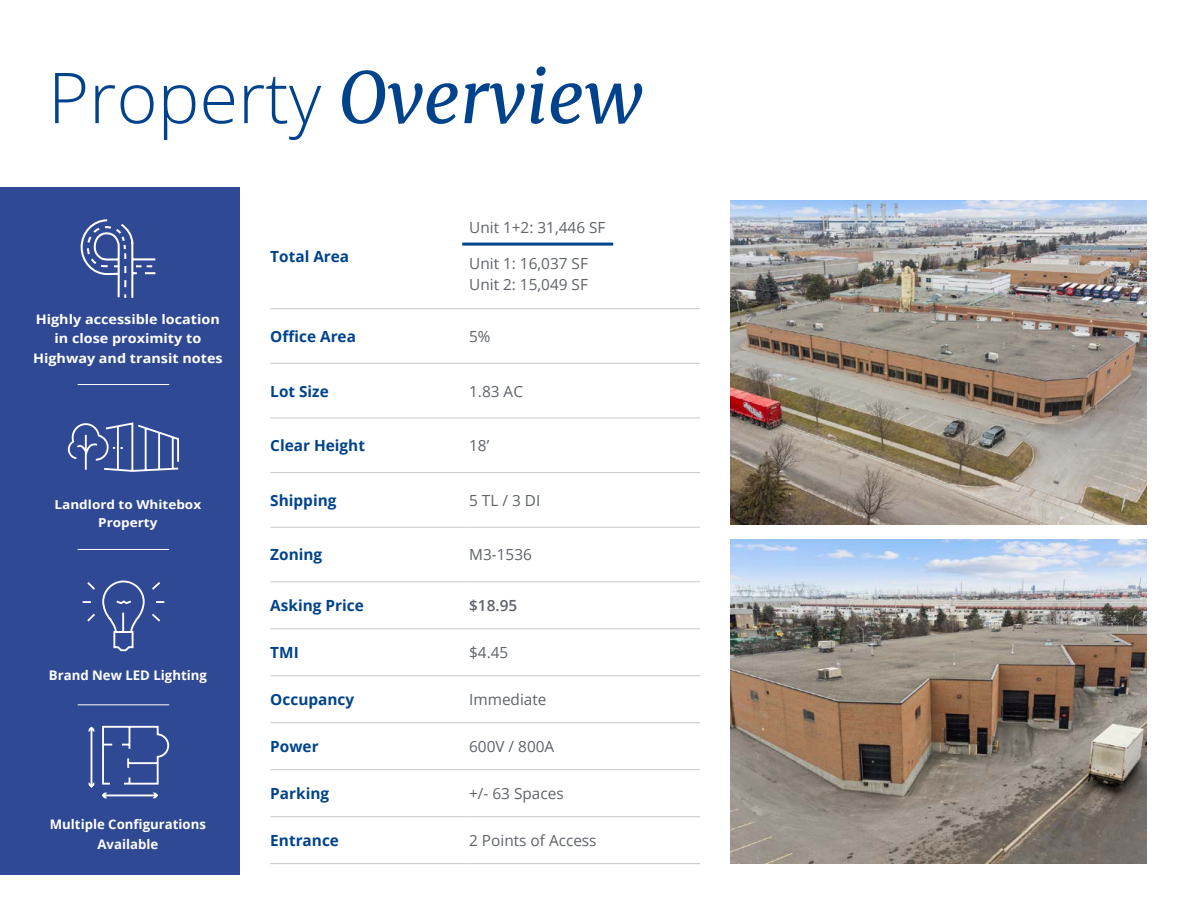
<style>
.page{position:relative;width:1188px;height:918px;background:#fff}
.page>*{position:absolute;margin:0;border:0;box-sizing:border-box;transform-origin:0 0}
.t1{font:300 70.35px "Open Sans";color:#00438c}
.t2{font:15.3px/21px "Open Sans";color:#5f636a}
.t3{font:700 15.3px "Open Sans";color:#00438c}
.t4{font:600 15.3px "Open Sans";color:#5f636a}
.t5{font:700 13.2px/19.8px "Open Sans";color:#fff;text-align:center}
.t6{font:700 13.05px/19.6px "Open Sans";color:#fff;text-align:center;scale:1.1 1}
.t7{font:700 12.3px/18.5px "Open Sans";color:#fff;text-align:center;scale:1.1 1}
.s1{font-family:"Merriweather";font-weight:400;font-style:italic}
</style>
<div class="page">
<img style="left:731px;top:539px;width:416px;height:325px">
<div style="left:0;top:188px;width:240px;height:687px;background:#304995"></div>
<hr style="left:78px;top:384px;width:91px;height:1px;background:#fff">
<hr style="left:78px;top:549px;width:91px;height:1px;background:#fff">
<hr style="left:78px;top:705px;width:91px;height:1px;background:#fff">
<hr style="left:270px;top:308px;width:199px;height:1px;background:#c7c9c8">
<hr style="left:469px;top:308px;width:231px;height:1px;background:#c7c9c8">
<hr style="left:270px;top:363px;width:199px;height:1px;background:#c7c9c8">
<hr style="left:270px;top:418px;width:199px;height:1px;background:#c7c9c8">
<hr style="left:469px;top:363px;width:231px;height:1px;background:#c7c9c8">
<hr style="left:469px;top:418px;width:231px;height:1px;background:#c7c9c8">
<hr style="left:270px;top:472px;width:199px;height:1px;background:#c7c9c8">
<hr style="left:469px;top:472px;width:231px;height:1px;background:#c7c9c8">
<hr style="left:270px;top:527px;width:199px;height:1px;background:#c7c9c8">
<hr style="left:469px;top:527px;width:231px;height:1px;background:#c7c9c8">
<hr style="left:270px;top:582px;width:199px;height:1px;background:#c7c9c8">
<hr style="left:469px;top:582px;width:231px;height:1px;background:#c7c9c8">
<hr style="left:270px;top:628px;width:199px;height:1px;background:#c7c9c8">
<hr style="left:469px;top:628px;width:231px;height:1px;background:#c7c9c8">
<hr style="left:270px;top:675px;width:199px;height:1px;background:#c7c9c8">
<hr style="left:469px;top:675px;width:231px;height:1px;background:#c7c9c8">
<hr style="left:270px;top:722px;width:199px;height:1px;background:#c7c9c8">
<hr style="left:469px;top:722px;width:231px;height:1px;background:#c7c9c8">
<hr style="left:270px;top:769px;width:199px;height:1px;background:#c7c9c8">
<hr style="left:469px;top:769px;width:231px;height:1px;background:#c7c9c8">
<hr style="left:270px;top:816px;width:199px;height:1px;background:#c7c9c8">
<hr style="left:469px;top:816px;width:231px;height:1px;background:#c7c9c8">
<hr style="left:270px;top:863px;width:199px;height:1px;background:#c7c9c8">
<hr style="left:469px;top:863px;width:231px;height:1px;background:#c7c9c8">
<svg style="left:80px;top:219px;width:76px;height:79px"></svg>
<svg style="left:67px;top:422px;width:113px;height:50px"></svg>
<img style="left:731px;top:200px;width:416px;height:325px">
<svg style="left:82px;top:580px;width:83px;height:72px"></svg>
<svg style="left:88px;top:725px;width:82px;height:74px"></svg>
<hr style="left:462px;top:243px;width:151px;height:3px;background:#00438c">
<h1 class="t1" style="left:48px;top:49px;width:597px">Property <span class="s1">Overview</span></h1>
<p class="t6" style="left:33px;top:309px;width:174px">Highly accessible location in close proximity to<br>Highway and transit notes</p>
<p class="t7" style="left:55px;top:495px;width:135px">Landlord to Whitebox<br>Property</p>
<p class="t5" style="left:49px;top:665px;width:160px">Brand New LED Lighting</p>
<p class="t5" style="left:50px;top:814px;width:158px">Multiple Configurations<br>Available</p>
<p class="t3" style="left:270px;top:245px;width:80px">Total Area</p>
<p class="t2" style="left:469px;top:217px;width:138px">Unit 1+2: 31,446 SF</p>
<p class="t2" style="left:469px;top:253px;width:120px">Unit 1: 16,037 SF<br>Unit 2: 15,049 SF</p>
<p class="t3" style="left:270px;top:326px;width:87px">Office Area</p>
<p class="t2" style="left:469px;top:325px;width:23px">5%</p>
<p class="t3" style="left:270px;top:380px;width:60px">Lot Size</p>
<p class="t2" style="left:469px;top:380px;width:55px">1.83 AC</p>
<p class="t3" style="left:270px;top:435px;width:96px">Clear Height</p>
<p class="t2" style="left:469px;top:435px;width:22px">18’</p>
<p class="t3" style="left:270px;top:489px;width:68px">Shipping</p>
<p class="t2" style="left:469px;top:489px;width:73px">5 TL / 3 DI</p>
<p class="t3" style="left:270px;top:544px;width:53px">Zoning</p>
<p class="t2" style="left:469px;top:544px;width:64px">M3-1536</p>
<p class="t3" style="left:270px;top:595px;width:95px">Asking Price</p>
<p class="t4" style="left:469px;top:595px;width:50px">$18.95</p>
<p class="t3" style="left:270px;top:642px;width:30px">TMI</p>
<p class="t2" style="left:469px;top:642px;width:41px">$4.45</p>
<p class="t3" style="left:270px;top:689px;width:85px">Occupancy</p>
<p class="t2" style="left:469px;top:689px;width:79px">Immediate</p>
<p class="t3" style="left:270px;top:736px;width:50px">Power</p>
<p class="t2" style="left:469px;top:736px;width:87px">600V / 800A</p>
<p class="t3" style="left:270px;top:783px;width:60px">Parking</p>
<p class="t2" style="left:469px;top:783px;width:96px">+/- 63 Spaces</p>
<p class="t3" style="left:270px;top:830px;width:70px">Entrance</p>
<p class="t2" style="left:469px;top:830px;width:129px">2 Points of Access</p>
</div>
